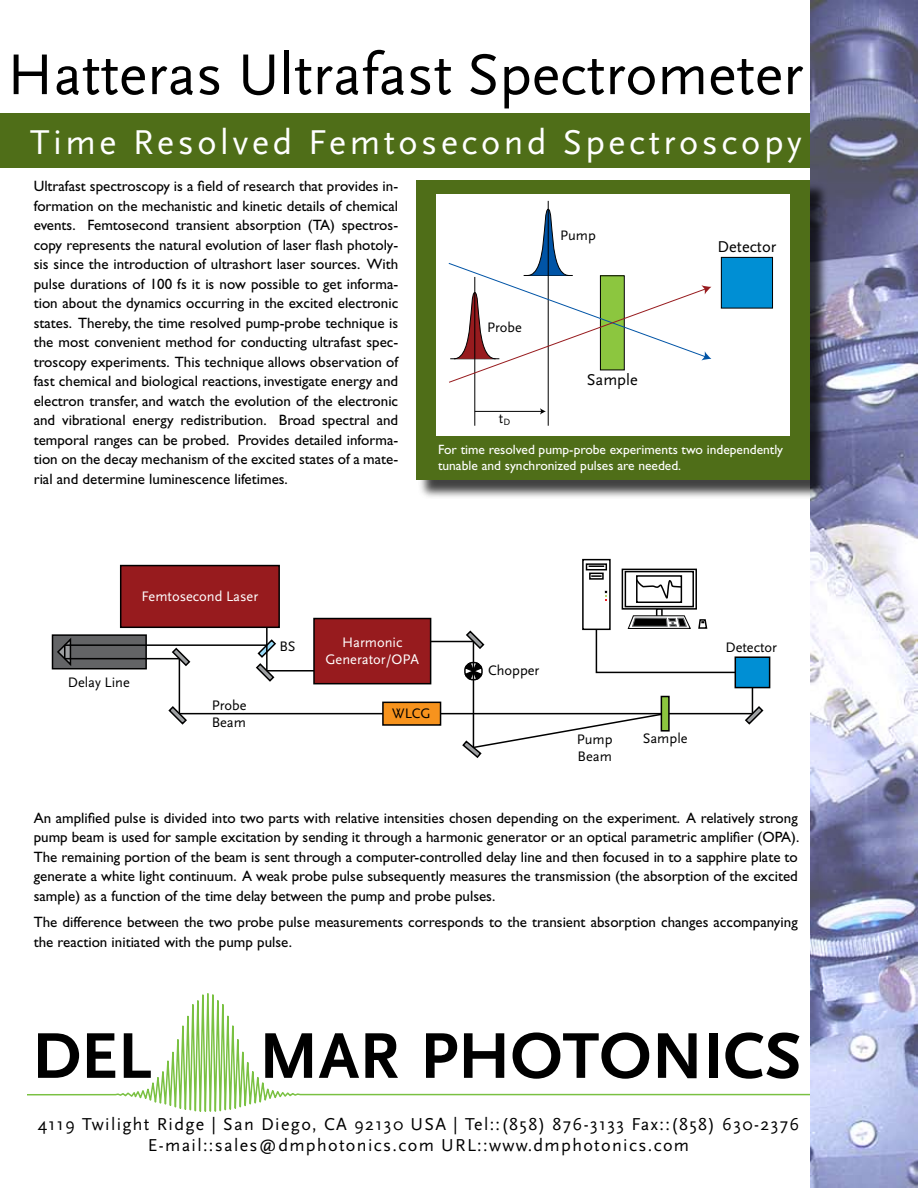
<style>
.page{position:relative;width:918px;height:1188px;background:#fff}
.page>*{position:absolute;margin:0;border:0;box-sizing:border-box;transform-origin:0 0}
.t1{font:700 67.5px "Scala Sans";color:#000}
.t2{font:60px "Scala Sans LF";color:#000}
.t3{font:36px "Scala Sans LF";letter-spacing:.1em;color:#fff}
.t4{font:18px/21.6px "Scala Sans";letter-spacing:.075em;color:#000;text-align:center}
.t5{font:16.35px "Scala Sans LF";color:#000}
.t6{font:15px/19.5px "Gill Sans";color:#000;text-align:justify}
.t7{font:14.4px/17.2px "Scala Sans LF";color:#000}
.t8{font:14.4px/17.2px "Scala Sans LF";color:#fff;text-align:center}
.t9{font:13.5px/16.2px "Gill Sans";color:#fff}
</style>
<div class="page">
<img style="left:810px;top:0;width:108px;height:1188px">
<svg style="left:209px;top:994px;width:600px;height:118px"></svg>
<svg style="left:27px;top:993px;width:182px;height:119px"></svg>
<div style="left:0;top:114px;width:810px;height:54px;background:#4f6e18"></div>
<div style="left:418px;top:182px;width:412px;height:317px;background:#000;opacity:.75"></div>
<div style="left:416px;top:180px;width:394px;height:300px;background:#4f6e18"></div>
<div style="left:436px;top:194px;width:354px;height:242px;background:#fff"></div>
<hr style="left:548px;top:201px;width:1px;height:225px;background:#000">
<hr style="left:474px;top:277px;width:1px;height:149px;background:#000">
<svg style="left:448px;top:209px;width:263px;height:174px"></svg>
<hr style="left:475px;top:411px;width:67px;height:1px;background:#000">
<svg style="left:540px;top:408px;width:6px;height:7px"></svg>
<div style="left:721px;top:257px;width:52px;height:51px;background:#008fd4"></div>
<div style="left:721px;top:257px;width:52px;height:51px;border:1px solid #000"></div>
<div style="left:121px;top:566px;width:158px;height:61px;background:#971b1e"></div>
<div style="left:120px;top:565px;width:160px;height:63px;border:2px solid #000"></div>
<div style="left:52px;top:635px;width:94px;height:34px;background:#636466"></div>
<div style="left:52px;top:634px;width:95px;height:35px;border:2px solid #000"></div>
<div style="left:314px;top:619px;width:117px;height:65px;background:#971b1e"></div>
<div style="left:313px;top:618px;width:118px;height:66px;border:2px solid #000"></div>
<div style="left:383px;top:702px;width:58px;height:23px;background:#f7931d"></div>
<div style="left:382px;top:702px;width:59px;height:24px;border:2px solid #000"></div>
<svg style="left:256px;top:639px;width:20px;height:43px"></svg>
<svg style="left:465px;top:630px;width:20px;height:20px"></svg>
<svg style="left:171px;top:647px;width:20px;height:20px"></svg>
<svg style="left:168px;top:705px;width:20px;height:20px"></svg>
<hr style="left:266px;top:627px;width:2px;height:44px;background:#000">
<hr style="left:65px;top:644px;width:202px;height:2px;background:#000">
<svg style="left:56px;top:636px;width:16px;height:32px"></svg>
<hr style="left:65px;top:658px;width:114px;height:1px;background:#000">
<hr style="left:179px;top:659px;width:1px;height:55px;background:#000">
<hr style="left:267px;top:670px;width:47px;height:2px;background:#000">
<hr style="left:431px;top:641px;width:42px;height:1px;background:#000">
<hr style="left:473px;top:642px;width:1px;height:105px;background:#000">
<svg style="left:461px;top:712px;width:200px;height:46px"></svg>
<div style="left:735px;top:657px;width:35px;height:31px;background:#008fd4"></div>
<div style="left:735px;top:656px;width:35px;height:32px;border:2px solid #000"></div>
<hr style="left:441px;top:713px;width:220px;height:1px;background:#000">
<div style="left:656px;top:608px;width:7px;height:16px;border:2px solid #000"></div>
<div style="left:582px;top:559px;width:29px;height:71px;border:2px solid #000"></div>
<div style="left:622px;top:569px;width:75px;height:41px;border:2px solid #000"></div>
<svg style="left:589px;top:566px;width:15px;height:1px"></svg>
<div style="left:586px;top:563px;width:21px;height:7px;border:2px solid #000"></div>
<div style="left:589px;top:573px;width:15px;height:7px;border:2px solid #000"></div>
<svg style="left:604px;top:590px;width:4px;height:11px"></svg>
<div style="left:625px;top:571px;width:69px;height:36px;border:2px solid #000"></div>
<div style="left:636px;top:575px;width:46px;height:28px;border:2px solid #000"></div>
<svg style="left:636px;top:578px;width:47px;height:21px"></svg>
<hr style="left:179px;top:713px;width:204px;height:1px;background:#000">
<svg style="left:464px;top:661px;width:19px;height:20px"></svg>
<svg style="left:744px;top:687px;width:21px;height:38px"></svg>
<hr style="left:665px;top:713px;width:87px;height:1px;background:#000">
<div style="left:661px;top:697px;width:8px;height:34px;background:#8cc63f"></div>
<div style="left:661px;top:696px;width:9px;height:36px;border:2px solid #000"></div>
<svg style="left:595px;top:615px;width:142px;height:59px"></svg>
<h2 class="t2" style="left:7px;top:42px;width:798px">Hatteras Ultrafast Spectrometer</h2>
<h3 class="t3" style="left:30px;top:123px;width:773px">Time Resolved Femtosecond Spectroscopy</h3>
<p class="t6" style="left:34px;top:177px;width:366px">Ultrafast spectroscopy is a field of research that provides in&shy;formation on the mechanistic and kinetic details of chemical events. Femtosecond transient absorption (TA) spectros&shy;copy represents the natural evolution of laser flash photoly&shy;sis since the introduction of ultrashort laser sources. With pulse durations of 100 fs it is now possible to get informa&shy;tion about the dynamics occurring in the excited electronic states. Thereby, the time resolved pump-probe technique is the most convenient method for conducting ultrafast spec&shy;troscopy experiments. This technique allows observation of fast chemical and biological reactions, investigate energy and electron transfer, and watch the evolution of the electronic and vibrational energy redistribution. Broad spectral and temporal ranges can be probed. Provides detailed informa&shy;tion on the decay mechanism of the excited states of a mate&shy;rial and determine luminescence lifetimes.</p>
<p class="t7" style="left:487px;top:319px;width:36px">Probe</p>
<p class="t7" style="left:499px;top:410px;width:13px">t<sub>D</sub></p>
<p class="t7" style="left:560px;top:227px;width:37px">Pump</p>
<p class="t5" style="left:587px;top:371px;width:52px">Sample</p>
<p class="t5" style="left:718px;top:238px;width:60px">Detector</p>
<p class="t9" style="left:438px;top:442px;width:347px">For time resolved pump-probe experiments two independently tunable and synchronized pulses are needed.</p>
<p class="t8" style="left:142px;top:588px;width:118px">Femtosecond Laser</p>
<p class="t7" style="left:68px;top:674px;width:64px">Delay Line</p>
<p class="t7" style="left:212px;top:697px;width:36px">Probe<br>Beam</p>
<p class="t8" style="left:325px;top:634px;width:95px">Harmonic<br>Generator/OPA</p>
<p class="t7" style="left:279px;top:638px;width:18px">BS</p>
<p class="t7" style="left:726px;top:639px;width:53px">Detector</p>
<p class="t7" style="left:488px;top:661px;width:53px">Chopper</p>
<p class="t7" style="left:392px;top:705px;width:40px">WLCG</p>
<p class="t7" style="left:577px;top:731px;width:37px">Pump<br>Beam</p>
<p class="t7" style="left:643px;top:730px;width:46px">Sample</p>
<p class="t6" style="left:34px;top:808px;width:767px">An amplified pulse is divided into two parts with relative intensities chosen depending on the experiment. A relatively strong pump beam is used for sample excitation by sending it through a harmonic generator or an optical parametric amplifier (OPA).<br>The remaining portion of the beam is sent through a computer-controlled delay line and then focused in to a sapphire plate to generate a white light continuum. A weak probe pulse subsequently measures the transmission (the absorption of the excited sample) as a function of the time delay between the pump and probe pulses.</p>
<p class="t6" style="left:34px;top:912px;width:765px">The difference between the two probe pulse measurements corresponds to the transient absorption changes accompanying the reaction initiated with the pump pulse.</p>
<h1 class="t1" style="left:32px;top:1020px;width:121px">DEL</h1>
<h1 class="t1" style="left:259px;top:1020px;width:544px">MAR PHOTONICS</h1>
<p class="t4" style="left:38px;top:1114px;width:763px">4119 Twilight Ridge | San Diego, CA 92130 USA | Tel::(858) 876-3133 Fax::(858) 630-2376<br>E-mail::sales@dmphotonics.com URL::www.dmphotonics.com</p>
</div>
